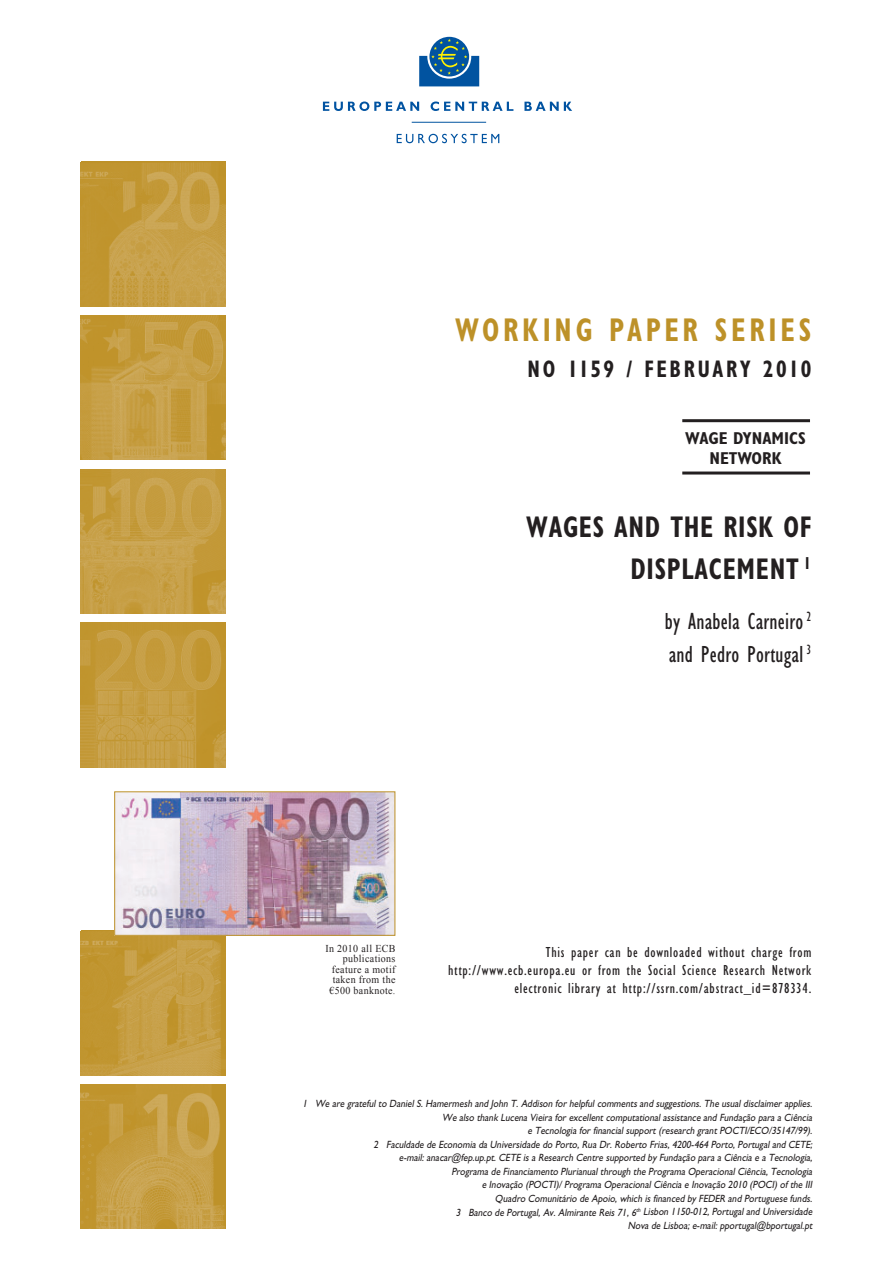
<style>
.page{position:relative;width:893px;height:1263px;background:#fff}
.page>*{position:absolute;margin:0;border:0;box-sizing:border-box;transform-origin:0 0}
.t1{font:700 condensed 33px "Gill Sans Myriad";letter-spacing:.135em;color:#bd9128;scale:.85 1}
.t2{font:700 condensed 30px/42px "Gill Sans Myriad";letter-spacing:.03em;color:#231f20;text-align:right;scale:.85 1}
.t3{font:condensed 24px/33px "Gill Sans Myriad";letter-spacing:.01em;color:#231f20;scale:.95 1}
.t4{font:700 condensed 24px "Gill Sans Myriad";letter-spacing:.12em;color:#231f20;scale:.85 1}
.t5{font:700 condensed 17.25px/20.7px "Gill Sans Myriad";color:#231f20;text-align:center}
.t6{font:condensed 15px/18px "Gill Sans Myriad";letter-spacing:.05em;color:#231f20;text-align:right}
.t7{font:italic 10.5px/13.5px "Gill Sans Myriad";color:#231f20;text-align:right;scale:.9 1}
.t8{font:10.5px/10.5px "Times New Roman WGL";letter-spacing:.035em;color:#231f20;text-align:right;scale:.95 1}
</style>
<div class="page">
<svg style="left:429px;top:37px;width:40px;height:39px"></svg>
<svg style="left:419px;top:39px;width:60px;height:47px"></svg>
<svg style="left:323px;top:102px;width:96px;height:9px"></svg>
<svg style="left:431px;top:102px;width:82px;height:9px"></svg>
<svg style="left:524px;top:102px;width:48px;height:9px"></svg>
<svg style="left:397px;top:134px;width:102px;height:9px"></svg>
<hr style="left:412px;top:122px;width:74px;height:1px;background:#0153a0">
<img style="left:81px;top:315px;width:144px;height:145px">
<img style="left:81px;top:469px;width:144px;height:145px">
<img style="left:81px;top:623px;width:144px;height:144px">
<img style="left:81px;top:932px;width:144px;height:143px">
<img style="left:81px;top:1084px;width:144px;height:145px">
<img style="left:81px;top:162px;width:144px;height:144px">
<img style="left:114px;top:791px;width:281px;height:145px">
<hr style="left:682px;top:471px;width:128px;height:3px;background:#231f20">
<hr style="left:682px;top:419px;width:128px;height:3px;background:#231f20">
<h1 class="t1" style="left:455px;top:319px;width:421px">WORKING PAPER SERIES</h1>
<h3 class="t4" style="left:527px;top:360px;width:336px">NO 1159 / FEBRUARY 2010</h3>
<h3 class="t5" style="left:685px;top:429px;width:122px">WAGE DYNAMICS<br>NETWORK</h3>
<h2 class="t2" style="left:526px;top:509px;width:337px">WAGES AND THE RISK OF<br>DISPLACEMENT <sup>1</sup></h2>
<h3 class="t3" style="left:665px;top:607px;width:156px">by Anabela Carneiro <sup>2 </sup>and Pedro Portugal <sup>3</sup></h3>
<p class="t8" style="left:325px;top:944px;width:75px">In 2010 all ECB publications feature a motif taken from the €500 banknote.</p>
<h3 class="t6" style="left:448px;top:945px;width:365px">This paper can be downloaded without charge from http://www.ecb.europa.eu or from the Social Science Research Network electronic library at http://ssrn.com/abstract_id=878334.</h3>
<p class="t7" style="left:302px;top:1098px;width:570px">1 We are grateful to Daniel S. Hamermesh and John T. Addison for helpful comments and suggestions. The usual disclaimer applies.<br>We also thank Lucena Vieira for excellent computational assistance and Fundação para a Ciência<br>e Tecnologia for financial support (research grant POCTI/ECO/35147/99).<br>2 Faculdade de Economia da Universidade do Porto, Rua Dr. Roberto Frias, 4200-464 Porto, Portugal and CETE;<br>e-mail: anacar@fep.up.pt. CETE is a Research Centre supported by Fundação para a Ciência e a Tecnologia,<br>Programa de Financiamento Plurianual through the Programa Operacional Ciência, Tecnologia<br>e Inovação (POCTI)/ Programa Operacional Ciência e Inovação 2010 (POCI) of the III<br>Quadro Comunitário de Apoio, which is financed by FEDER and Portuguese funds.<br>3 Banco de Portugal, Av. Almirante Reis 71, 6<sup>th</sup> Lisbon 1150-012, Portugal and Universidade<br>Nova de Lisboa; e-mail: pportugal@bportugal.pt</p>
</div>
